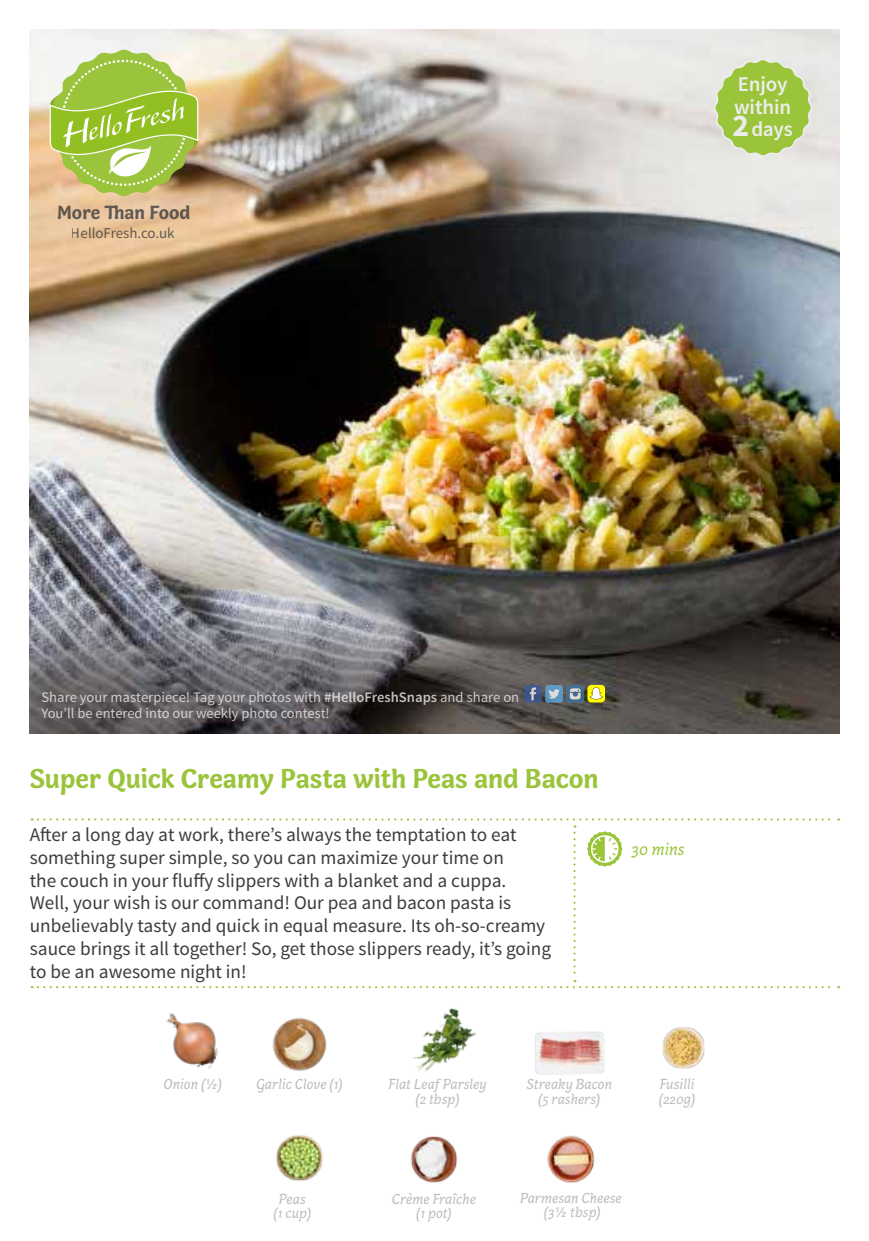
<style>
.page{position:relative;width:869px;height:1241px;background:#fff}
.page>*{position:absolute;margin:0;border:0;box-sizing:border-box;transform-origin:0 0}
.t1{font:700 28px "Capucine Basic";letter-spacing:-.005em;color:#9ac43a}
.t2{font:600 21px/22.8px "Source Sans Pro";letter-spacing:-.005em;color:#ededed}
.t3{font:700 19.6px "Capucine Basic";color:#3c3c3b}
.t4{font:19.25px/22.8px "Source Sans Pro";color:#3c3c3b}
.t5{font:italic 17.5px "Capucine Basic";color:#9ac43a}
.t6{font:italic 14.88px/14.5px "Capucine Basic";color:#bcbcbc;text-align:center}
.t7{font:14.88px "Source Sans Pro";color:#3c3c3b}
.t8{font:14.53px/16.4px "Source Sans Pro";color:#ededed}
.s1{font-weight:700;font-size:31.5px}
.s2{font-weight:600}
</style>
<div class="page">
<img style="left:30px;top:30px;width:808px;height:703px">
<svg style="left:50px;top:50px;width:148px;height:146px;background:#b2ca65"></svg>
<svg style="left:524px;top:685px;width:17px;height:17px"></svg>
<svg style="left:529px;top:687px;width:6px;height:13px"></svg>
<svg style="left:566px;top:685px;width:18px;height:17px"></svg>
<svg style="left:569px;top:688px;width:11px;height:11px"></svg>
<div style="left:545px;top:685px;width:17px;height:17px;background:#5f99c3;border-radius:3px"></div>
<svg style="left:549px;top:689px;width:10px;height:9px"></svg>
<svg style="left:587px;top:684px;width:17px;height:18px"></svg>
<svg style="left:32px;top:818px;width:806px;height:170px"></svg>
<img style="left:272px;top:1017px;width:55px;height:54px">
<img style="left:534px;top:1031px;width:71px;height:44px">
<img style="left:413px;top:1008px;width:64px;height:64px">
<img style="left:547px;top:1135px;width:48px;height:48px">
<img style="left:410px;top:1136px;width:48px;height:47px">
<img style="left:662px;top:1027px;width:43px;height:42px">
<img style="left:276px;top:1135px;width:47px;height:46px">
<img style="left:166px;top:1013px;width:52px;height:56px">
<svg style="left:711px;top:29px;width:103px;height:162px;background:#c8d99f"></svg>
<p class="t3" style="left:57px;top:198px;width:135px">More Than Food</p>
<p class="t7" style="left:71px;top:224px;width:105px">HelloFresh.co.uk</p>
<p class="t2" style="left:732px;top:73px;width:62px">Enjoy within<br><span class="s1">2</span> days</p>
<p class="t8" style="left:41px;top:688px;width:479px">Share your masterpiece! Tag your photos with <span class="s2">#HelloFreshSnaps</span> and share on<br>You’ll be entered into our weekly photo contest!</p>
<h1 class="t1" style="left:30px;top:757px;width:570px">Super Quick Creamy Pasta with Peas and Bacon</h1>
<p class="t4" style="left:30px;top:823px;width:522px">After a long day at work, there’s always the temptation to eat something super simple, so you can maximize your time on<br>the couch in your fluffy slippers with a blanket and a cuppa.<br>Well, your wish is our command! Our pea and bacon pasta is unbelievably tasty and quick in equal measure. Its oh-so-creamy sauce brings it all together! So, get those slippers ready, it’s going to be an awesome night in!</p>
<p class="t5" style="left:631px;top:836px;width:55px">30 mins</p>
<p class="t6" style="left:163px;top:1077px;width:60px">Onion (1/2)</p>
<p class="t6" style="left:256px;top:1077px;width:88px">Garlic Clove (1)</p>
<p class="t6" style="left:388px;top:1077px;width:100px">Flat Leaf Parsley (2 tbsp)</p>
<p class="t6" style="left:526px;top:1077px;width:87px">Streaky Bacon (5 rashers)</p>
<p class="t6" style="left:273px;top:1192px;width:39px">Peas (1 cup)</p>
<p class="t6" style="left:392px;top:1192px;width:85px">Crème Fraîche (1 pot)</p>
<p class="t6" style="left:520px;top:1191px;width:103px">Parmesan Cheese (31/2 tbsp)</p>
<p class="t6" style="left:658px;top:1077px;width:38px;text-align:left">Fusilli (220g)</p>
</div>
